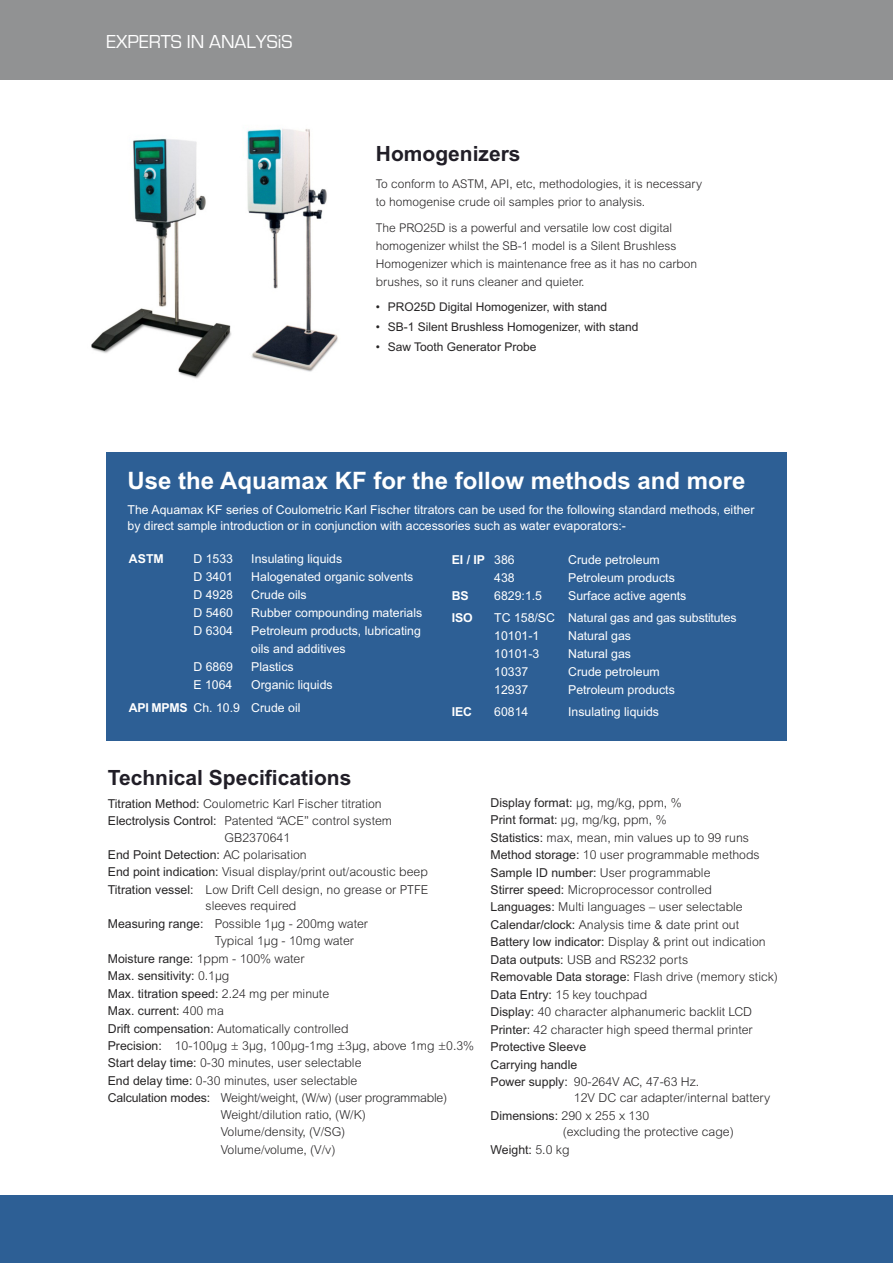
<style>
.page{position:relative;width:893px;height:1263px;background:#fff}
.page>*{position:absolute;margin:0;border:0;box-sizing:border-box;transform-origin:0 0}
.t1{font:700 24px "Arial";color:#fff}
.t2{font:700 21px "Arial";color:#211e27}
.t3{font:19.5px "Eurostile";color:#fff}
.t4{font:300 12.3px/17.5px "Arial";color:#272526}
.t5{font:12.3px/18px "Arial";color:#fff}
.t6{font:12.3px "Arial";color:#272526}
.t7{font:300 12.3px "Arial";letter-spacing:-.02em;color:#272526}
.t8{font:700 12.3px "Arial";color:#fff}
.t9{font:300 12px/18px "Arial";color:#272526}
.t10{font:12px "Arial";color:#272526}
.s1{font-weight:400}
.s2{font-weight:700}
.s3{font-weight:300}
</style>
<div class="page">
<div style="left:0;top:0;width:893px;height:80px;background:#919293"></div>
<div style="left:0;top:1195px;width:893px;height:68px;background:#2d5f95"></div>
<div style="left:106px;top:453px;width:681px;height:288px;background:#2d5f95"></div>
<img style="left:246px;top:128px;width:92px;height:244px">
<img style="left:91px;top:138px;width:141px;height:241px">
<h3 class="t3" style="left:107px;top:29px;width:187px">EXPERTS IN ANALYSiS</h3>
<h2 class="t2" style="left:376px;top:142px;width:146px">Homogenizers</h2>
<p class="t9" style="left:376px;top:176px;width:328px">To conform to ASTM, API, etc, methodologies, it is necessary to homogenise crude oil samples prior to analysis.</p>
<p class="t9" style="left:376px;top:220px;width:323px">The PRO25D is a powerful and versatile low cost digital homogenizer whilst the SB-1 model is a Silent Brushless Homogenizer which is maintenance free as it has no carbon brushes, so it runs cleaner and quieter.</p>
<p class="t10" style="left:376px;top:299px;width:233px">• PRO25D Digital Homogenizer, with stand</p>
<p class="t10" style="left:376px;top:320px;width:264px">• SB-1 Silent Brushless Homogenizer, with stand</p>
<p class="t10" style="left:376px;top:340px;width:162px">• Saw Tooth Generator Probe</p>
<h1 class="t1" style="left:128px;top:466px;width:619px">Use the Aquamax KF for the follow methods and more</h1>
<p class="t5" style="left:128px;top:501px;width:628px;line-height:16.5px">The Aquamax KF series of Coulometric Karl Fischer titrators can be used for the following standard methods, either by direct sample introduction or in conjunction with accessories such as water evaporators:-</p>
<p class="t8" style="left:129px;top:552px;width:36px">ASTM</p>
<p class="t5" style="left:193px;top:550px;width:41px">D 1533</p>
<p class="t5" style="left:251px;top:550px;width:92px">Insulating liquids</p>
<p class="t5" style="left:193px;top:568px;width:41px">D 3401</p>
<p class="t5" style="left:251px;top:568px;width:164px">Halogenated organic solvents</p>
<p class="t5" style="left:193px;top:586px;width:41px">D 4928</p>
<p class="t5" style="left:251px;top:586px;width:57px">Crude oils</p>
<p class="t5" style="left:193px;top:604px;width:41px">D 5460</p>
<p class="t5" style="left:251px;top:604px;width:172px">Rubber compounding materials</p>
<p class="t5" style="left:193px;top:622px;width:41px">D 6304</p>
<p class="t5" style="left:251px;top:622px;width:171px">Petroleum products, lubricating oils and additives</p>
<p class="t5" style="left:193px;top:658px;width:41px">D 6869</p>
<p class="t5" style="left:251px;top:658px;width:44px">Plastics</p>
<p class="t5" style="left:193px;top:676px;width:40px">E 1064</p>
<p class="t8" style="left:452px;top:552px;width:65px">EI / IP <span class="s1">386</span></p>
<p class="t5" style="left:568px;top:550px;width:93px">Crude petroleum</p>
<p class="t5" style="left:494px;top:568px;width:22px">438</p>
<p class="t5" style="left:568px;top:568px;width:108px">Petroleum products</p>
<p class="t8" style="left:452px;top:588px;width:19px">BS</p>
<p class="t5" style="left:494px;top:586px;width:49px">6829:1.5</p>
<p class="t5" style="left:568px;top:586px;width:120px">Surface active agents</p>
<p class="t8" style="left:452px;top:610px;width:23px">ISO</p>
<p class="t5" style="left:494px;top:609px;width:244px">TC 158/SC Natural gas and gas substitutes<br>10101-1</p>
<p class="t5" style="left:568px;top:627px;width:64px">Natural gas</p>
<p class="t5" style="left:494px;top:645px;width:47px">10101-3</p>
<p class="t5" style="left:568px;top:645px;width:64px">Natural gas</p>
<p class="t5" style="left:494px;top:663px;width:36px">10337</p>
<p class="t5" style="left:568px;top:663px;width:93px">Crude petroleum</p>
<p class="t5" style="left:494px;top:681px;width:36px">12937</p>
<p class="t5" style="left:568px;top:681px;width:108px">Petroleum products</p>
<p class="t5" style="left:129px;top:674px;width:205px;line-height:22.2px;text-indent:122px">Organic liquids<br><span class="s2">API MPMS</span> Ch. 10.9 Crude oil</p>
<p class="t8" style="left:452px;top:705px;width:22px">IEC</p>
<p class="t5" style="left:494px;top:703px;width:36px">60814</p>
<p class="t5" style="left:568px;top:703px;width:92px">Insulating liquids</p>
<h2 class="t2" style="left:108px;top:766px;width:245px">Technical Specifications</h2>
<p class="t4" style="left:108px;top:796px;width:286px"><span class="s1">Titration Method:</span> Coulometric Karl Fischer titration<br><span class="s1">Electrolysis Control:</span> Patented “ACE” control system</p>
<p class="t4" style="left:108px;top:829px;width:322px;text-indent:117px">GB2370641<br><span class="s1">End Point Detection:</span> AC polarisation<br><span class="s1">End point indication:</span> Visual display/print out/acoustic beep <span class="s1">Titration vessel:</span> Low Drift Cell design, no grease or PTFE</p>
<p class="t4" style="left:206px;top:898px;width:92px">sleeves required</p>
<p class="t4" style="left:108px;top:916px;width:262px"><span class="s1">Measuring range:</span> Possible 1µg - 200mg water</p>
<p class="t4" style="left:215px;top:933px;width:141px">Typical 1µg - 10mg water</p>
<p class="t6" style="left:108px;top:951px;width:198px">Moisture range: <span class="s3">1ppm - 100% water</span></p>
<p class="t6" style="left:108px;top:969px;width:123px">Max. sensitivity: <span class="s3">0.1µg</span></p>
<p class="t6" style="left:108px;top:986px;width:223px">Max. titration speed: <span class="s3">2.24 mg per minute</span></p>
<p class="t6" style="left:108px;top:1003px;width:118px">Max. current: <span class="s3">400 ma</span></p>
<p class="t4" style="left:108px;top:1020px;width:242px"><span class="s1">Drift compensation:</span> Automatically controlled</p>
<p class="t4" style="left:108px;top:1038px;width:368px"><span class="s1">Precision:</span> 10-100µg ± 3µg, 100µg-1mg ±3µg, above 1mg ±0.3%</p>
<p class="t4" style="left:108px;top:1055px;width:255px"><span class="s1">Start delay time:</span> 0-30 minutes, user selectable</p>
<p class="t4" style="left:108px;top:1073px;width:251px"><span class="s1">End delay time:</span> 0-30 minutes, user selectable</p>
<p class="t7" style="left:108px;top:1093px;width:341px"><span class="s1">Calculation modes:</span> Weight/weight, (W/w) (user programmable)</p>
<p class="t4" style="left:221px;top:1107px;width:147px">Weight/dilution ratio, (W/K)<br>Volume/density, (V/SG)<br>Volume/volume, (V/v)</p>
<p class="t4" style="left:491px;top:795px;width:289px"><span class="s1">Display format:</span> µg, mg/kg, ppm, %<br><span class="s1">Print format:</span> µg, mg/kg, ppm, %<br><span class="s1">Statistics:</span> max, mean, min values up to 99 runs <span class="s1">Method storage:</span> 10 user programmable methods <span class="s1">Sample ID number:</span> User programmable<br><span class="s1">Stirrer speed:</span> Microprocessor controlled <span class="s1">Languages:</span> Multi languages – user selectable <span class="s1">Calendar/clock:</span> Analysis time &amp; date print out <span class="s1">Battery low indicator:</span> Display &amp; print out indication <span class="s1">Data outputs:</span> USB and RS232 ports<br><span class="s1">Removable Data storage:</span> Flash drive (memory stick)<br><span class="s1">Data Entry:</span> 15 key touchpad<br><span class="s1">Display:</span> 40 character alphanumeric backlit LCD <span class="s1">Printer:</span> 42 character high speed thermal printer <span class="s1">Protective Sleeve<br>Carrying handle<br>Power supply:</span> 90-264V AC, 47-63 Hz.</p>
<p class="t4" style="left:491px;top:1090px;width:281px;text-indent:83px">12V DC car adapter/internal battery<br><span class="s1">Dimensions:</span> 290 x 255 x 130</p>
<p class="t4" style="left:491px;top:1124px;width:245px;text-indent:72px">(excluding the protective cage)<br><span class="s1">Weight:</span> 5.0 kg</p>
</div>
